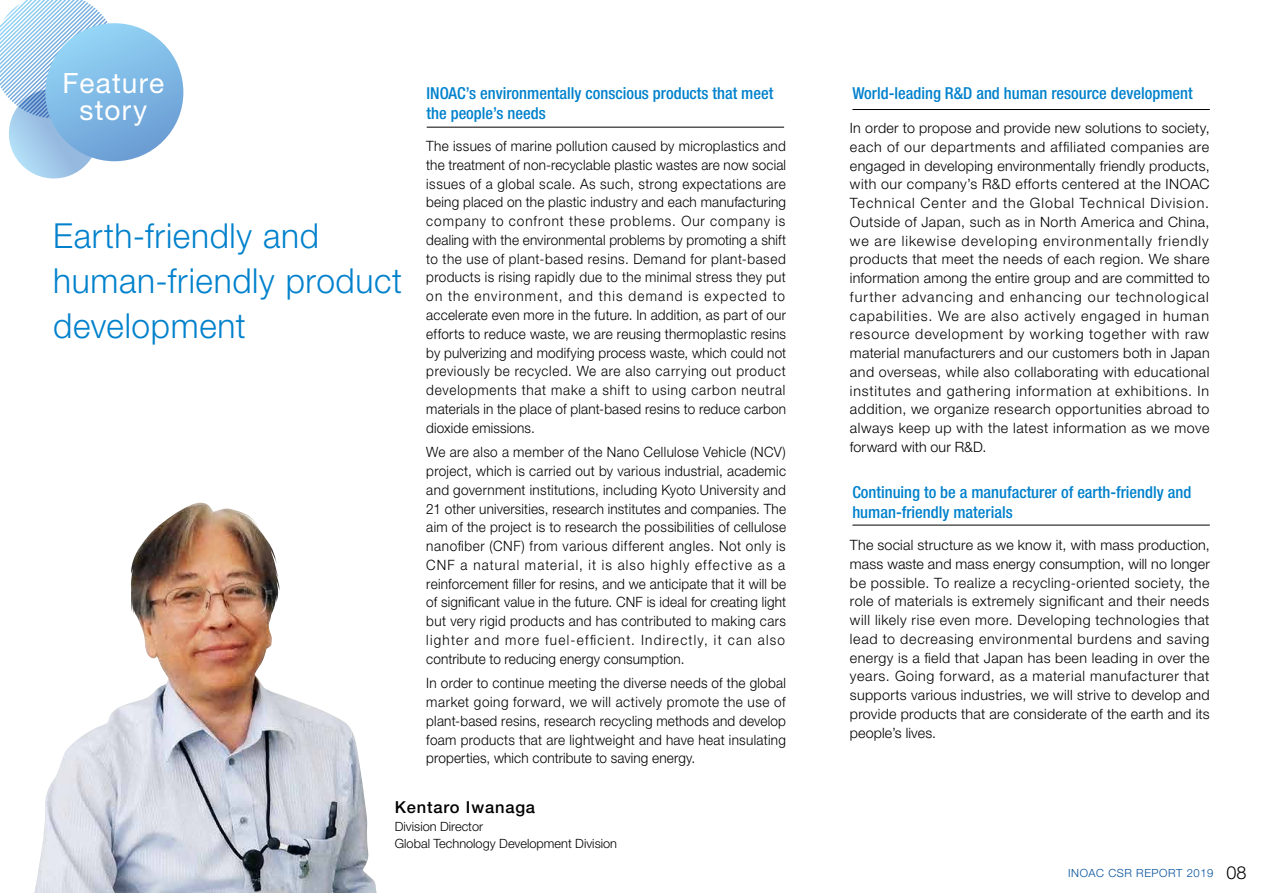
<style>
.page{position:relative;width:1263px;height:893px;background:#fff}
.page>*{position:absolute;margin:0;border:0;box-sizing:border-box;transform-origin:0 0}
.t1{font:300 34.5px/45px "Helvetica Neue LT Std";letter-spacing:.02em;color:#0081cc}
.t2{font:28.05px/26.5px "Helvetica Neue LT Std";letter-spacing:.045em;color:#fff;text-align:center}
.t3{font:500 condensed 16.5px/19.5px "Helvetica Neue LT Std";color:#0081cc}
.t4{font:500 16.5px "Helvetica Neue LT Std";letter-spacing:.05em;color:#000}
.t5{font:300 14.25px/18.8px "Helvetica Neue LT Std";letter-spacing:.015em;color:#000;text-align:justify;scale:.95 1}
.t6{font:300 14.25px/18.8px "Helvetica Neue LT Std";letter-spacing:.015em;color:#000;text-align:justify}
.t7{font:300 12.75px/16.5px "Helvetica Neue LT Std";color:#000}
.t8{font:300 11.25px "Helvetica Neue LT Std";letter-spacing:.05em;color:#004f99}
.s1{font-size:18px;color:#000}
</style>
<div class="page">
<div style="left:9px;top:89px;width:90px;height:89px;background:linear-gradient(to right,#add8f3,#90b0db);border-radius:45px"></div>
<svg style="left:0;top:0;width:108px;height:118px"></svg>
<div style="left:45px;top:23px;width:138px;height:138px;background:linear-gradient(to bottom,#94d4f5,#6c9fd5);border-radius:69px"></div>
<img style="left:35px;top:503px;width:342px;height:390px">
<hr style="left:427px;top:127px;width:357px;height:1px;background:#000">
<hr style="left:852px;top:109px;width:358px;height:1px;background:#000">
<hr style="left:852px;top:525px;width:358px;height:1px;background:#000">
<h2 class="t2" style="left:62px;top:69px;width:103px">Feature story</h2>
<h1 class="t1" style="left:53px;top:212px;width:350px">Earth-friendly and human-friendly product development</h1>
<p class="t3" style="left:427px;top:83px;width:348px">INOAC’s environmentally conscious products that meet the people’s needs</p>
<p class="t5" style="left:426px;top:136px;width:380px">The issues of marine pollution caused by microplastics and the treatment of non-recyclable plastic wastes are now social issues of a global scale. As such, strong expectations are being placed on the plastic industry and each manufacturing company to confront these problems. Our company is dealing with the environmental problems by promoting a shift to the use of plant-based resins. Demand for plant-based products is rising rapidly due to the minimal stress they put on the environment, and this demand is expected to accelerate even more in the future. In addition, as part of our efforts to reduce waste, we are reusing thermoplastic resins by pulverizing and modifying process waste, which could not previously be recycled. We are also carrying out product developments that make a shift to using carbon neutral materials in the place of plant-based resins to reduce carbon dioxide emissions.</p>
<p class="t5" style="left:426px;top:443px;width:380px">We are also a member of the Nano Cellulose Vehicle (NCV) project, which is carried out by various industrial, academic and government institutions, including Kyoto University and 21 other universities, research institutes and companies. The aim of the project is to research the possibilities of cellulose nanofiber (CNF) from various different angles. Not only is CNF a natural material, it is also highly effective as a reinforcement filler for resins, and we anticipate that it will be of significant value in the future. CNF is ideal for creating light but very rigid products and has contributed to making cars lighter and more fuel-efficient. Indirectly, it can also contribute to reducing energy consumption.</p>
<p class="t5" style="left:426px;top:674px;width:380px">In order to continue meeting the diverse needs of the global market going forward, we will actively promote the use of plant-based resins, research recycling methods and develop foam products that are lightweight and have heat insulating properties, which contribute to saving energy.</p>
<p class="t4" style="left:395px;top:798px;width:142px">Kentaro Iwanaga</p>
<p class="t7" style="left:395px;top:818px;width:224px">Division Director<br>Global Technology Development Division</p>
<p class="t3" style="left:852px;top:83px;width:342px">World-leading R&amp;D and human resource development</p>
<p class="t6" style="left:850px;top:118px;width:361px">In order to propose and provide new solutions to society, each of our departments and affiliated companies are engaged in developing environmentally friendly products, with our company’s R&amp;D efforts centered at the INOAC Technical Center and the Global Technical Division.<br>Outside of Japan, such as in North America and China, we are likewise developing environmentally friendly products that meet the needs of each region. We share information among the entire group and are committed to further advancing and enhancing our technological capabilities. We are also actively engaged in human resource development by working together with raw material manufacturers and our customers both in Japan and overseas, while also collaborating with educational institutes and gathering information at exhibitions. In addition, we organize research opportunities abroad to always keep up with the latest information as we move forward with our R&amp;D.</p>
<p class="t3" style="left:852px;top:482px;width:340px">Continuing to be a manufacturer of earth-friendly and human-friendly materials</p>
<p class="t6" style="left:850px;top:535px;width:361px">The social structure as we know it, with mass production, mass waste and mass energy consumption, will no longer be possible. To realize a recycling-oriented society, the role of materials is extremely significant and their needs will likely rise even more. Developing technologies that lead to decreasing environmental burdens and saving energy is a field that Japan has been leading in over the years. Going forward, as a material manufacturer that supports various industries, we will strive to develop and provide products that are considerate of the earth and its people’s lives.</p>
<p class="t8" style="left:1068px;top:866px;width:180px">INOAC CSR REPORT 2019 <span class="s1">08</span></p>
</div>
